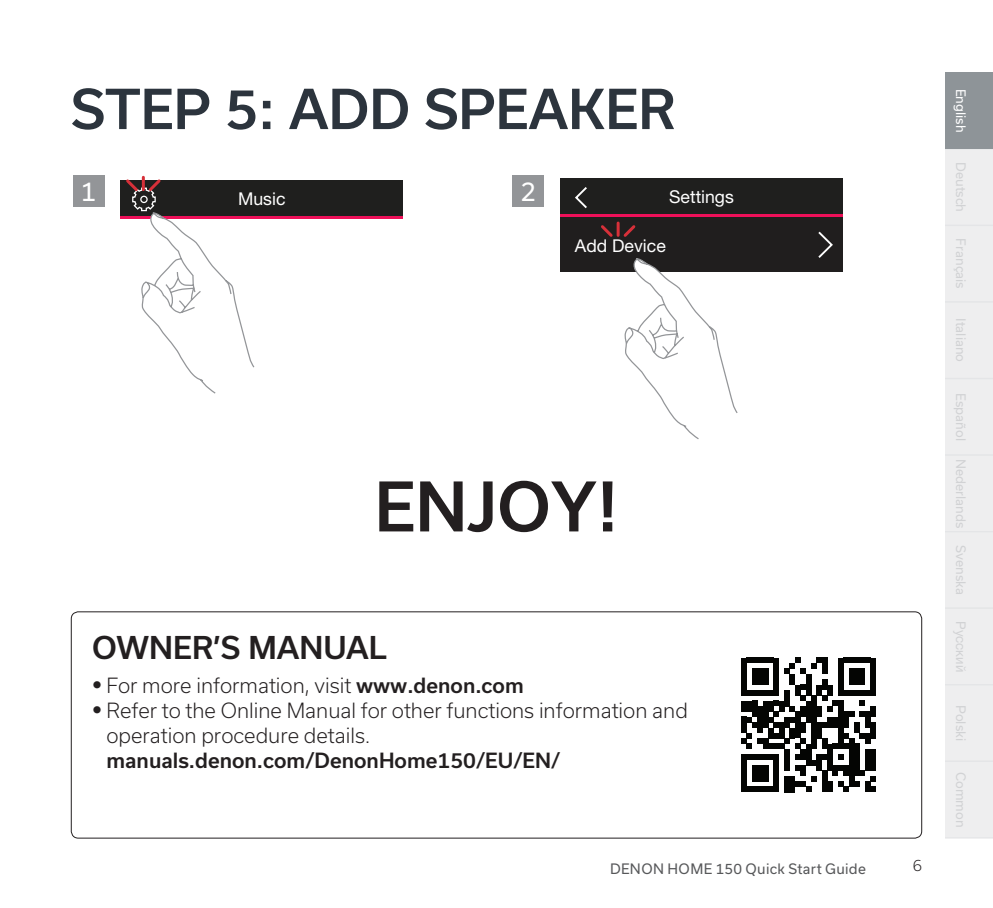
<style>
.page{position:relative;width:993px;height:908px;background:#fff}
.page>*{position:absolute;margin:0;border:0;box-sizing:border-box;transform-origin:0 0}
.t1{font:500 65px "Usual";color:#231f20}
.t2{font:500 52.5px "Usual";color:#2c343d}
.t3{font:500 30px "Usual";color:#231f20}
.t4{font:25px "Usual";color:#fff}
.t5{font:300 20px/25px "Usual";color:#231f20}
.t6{font:500 20px "Usual";color:#231f20}
.t7{font:17.75px "Helvetica Neue LT";color:#fff}
.t8{font:300 15px "Usual";color:#231f20}
.t9{font:13.75px "Usual";letter-spacing:.025em;color:#57585a}
.t10{font:13.25px "Helvetica Neue LTW1 G";color:#d1d2d4}
.t11{font:12.5px "Usual";color:#d1d2d4}
.t12{font:12.5px "Usual";color:#fff}
.s1{font-family:"Univers LT Std"}
.s2{font-weight:500}
</style>
<div class="page">
<div style="left:945px;top:149px;width:47px;height:689px;background:#eeeeef"></div>
<div style="left:944px;top:72px;width:48px;height:77px;background:#8e9498"></div>
<div style="left:120px;top:180px;width:283px;height:38px;background:#1f1f1e"></div>
<hr style="left:120px;top:216px;width:283px;height:2px;background:#ee1059">
<svg style="left:124px;top:176px;width:131px;height:218px"></svg>
<div style="left:560px;top:178px;width:282px;height:94px;background:#1f1f1e"></div>
<hr style="left:560px;top:214px;width:282px;height:2px;background:#ee1059">
<svg style="left:575px;top:187px;width:12px;height:22px"></svg>
<svg style="left:818px;top:231px;width:15px;height:27px"></svg>
<svg style="left:624px;top:258px;width:114px;height:181px"></svg>
<svg style="left:601px;top:222px;width:35px;height:15px"></svg>
<div style="left:71px;top:611px;width:850px;height:227px;border:1px solid #231f20;border-radius:7px"></div>
<div style="left:741px;top:657px;width:5px;height:38px;background:#040503"></div>
<div style="left:741px;top:754px;width:5px;height:37px;background:#040503"></div>
<div style="left:752px;top:668px;width:5px;height:16px;background:#040503"></div>
<div style="left:752px;top:765px;width:5px;height:16px;background:#040503"></div>
<div style="left:757px;top:668px;width:5px;height:16px;background:#040503"></div>
<div style="left:757px;top:765px;width:5px;height:16px;background:#040503"></div>
<div style="left:762px;top:668px;width:6px;height:16px;background:#040503"></div>
<div style="left:762px;top:765px;width:6px;height:16px;background:#040503"></div>
<svg style="left:746px;top:657px;width:27px;height:6px"></svg>
<svg style="left:746px;top:754px;width:27px;height:5px"></svg>
<svg style="left:746px;top:786px;width:27px;height:5px"></svg>
<div style="left:773px;top:657px;width:5px;height:38px;background:#040503"></div>
<div style="left:773px;top:754px;width:5px;height:37px;background:#040503"></div>
<div style="left:784px;top:748px;width:5px;height:22px;background:#040503"></div>
<div style="left:784px;top:775px;width:5px;height:16px;background:#040503"></div>
<div style="left:789px;top:673px;width:5px;height:11px;background:#040503"></div>
<div style="left:789px;top:775px;width:5px;height:16px;background:#040503"></div>
<svg style="left:784px;top:657px;width:21px;height:16px"></svg>
<svg style="left:741px;top:684px;width:64px;height:64px"></svg>
<div style="left:800px;top:748px;width:5px;height:11px;background:#040503"></div>
<div style="left:805px;top:673px;width:6px;height:22px;background:#040503"></div>
<div style="left:805px;top:700px;width:6px;height:22px;background:#040503"></div>
<div style="left:805px;top:743px;width:6px;height:22px;background:#040503"></div>
<div style="left:811px;top:695px;width:5px;height:53px;background:#040503"></div>
<svg style="left:811px;top:657px;width:10px;height:11px"></svg>
<div style="left:816px;top:684px;width:5px;height:11px;background:#040503"></div>
<div style="left:816px;top:705px;width:5px;height:11px;background:#040503"></div>
<div style="left:816px;top:722px;width:5px;height:16px;background:#040503"></div>
<div style="left:821px;top:657px;width:6px;height:16px;background:#040503"></div>
<div style="left:821px;top:679px;width:6px;height:10px;background:#040503"></div>
<svg style="left:821px;top:722px;width:6px;height:5px"></svg>
<div style="left:821px;top:738px;width:6px;height:10px;background:#040503"></div>
<svg style="left:794px;top:754px;width:33px;height:37px"></svg>
<div style="left:821px;top:770px;width:6px;height:21px;background:#040503"></div>
<div style="left:827px;top:684px;width:5px;height:11px;background:#040503"></div>
<div style="left:827px;top:716px;width:5px;height:11px;background:#040503"></div>
<div style="left:827px;top:743px;width:5px;height:27px;background:#040503"></div>
<div style="left:827px;top:781px;width:5px;height:10px;background:#040503"></div>
<svg style="left:821px;top:695px;width:16px;height:16px"></svg>
<div style="left:832px;top:716px;width:5px;height:11px;background:#040503"></div>
<svg style="left:832px;top:743px;width:5px;height:5px"></svg>
<div style="left:832px;top:765px;width:5px;height:10px;background:#040503"></div>
<div style="left:837px;top:657px;width:6px;height:38px;background:#040503"></div>
<div style="left:837px;top:700px;width:6px;height:48px;background:#040503"></div>
<svg style="left:838px;top:754px;width:5px;height:5px"></svg>
<svg style="left:837px;top:765px;width:6px;height:5px"></svg>
<div style="left:843px;top:711px;width:5px;height:16px;background:#040503"></div>
<svg style="left:843px;top:732px;width:5px;height:16px"></svg>
<div style="left:843px;top:765px;width:5px;height:10px;background:#040503"></div>
<svg style="left:838px;top:781px;width:10px;height:10px"></svg>
<div style="left:848px;top:668px;width:6px;height:16px;background:#040503"></div>
<div style="left:848px;top:738px;width:6px;height:48px;background:#040503"></div>
<div style="left:854px;top:668px;width:5px;height:16px;background:#040503"></div>
<div style="left:854px;top:722px;width:5px;height:10px;background:#040503"></div>
<div style="left:854px;top:743px;width:5px;height:32px;background:#040503"></div>
<svg style="left:854px;top:781px;width:5px;height:5px"></svg>
<div style="left:859px;top:668px;width:5px;height:16px;background:#040503"></div>
<svg style="left:848px;top:711px;width:16px;height:5px"></svg>
<svg style="left:859px;top:732px;width:5px;height:6px"></svg>
<svg style="left:859px;top:770px;width:5px;height:5px"></svg>
<svg style="left:843px;top:657px;width:27px;height:6px"></svg>
<svg style="left:843px;top:689px;width:27px;height:16px"></svg>
<div style="left:864px;top:711px;width:6px;height:16px;background:#040503"></div>
<div style="left:864px;top:732px;width:6px;height:11px;background:#040503"></div>
<div style="left:864px;top:748px;width:6px;height:22px;background:#040503"></div>
<div style="left:864px;top:781px;width:6px;height:10px;background:#040503"></div>
<div style="left:870px;top:657px;width:5px;height:38px;background:#040503"></div>
<div style="left:870px;top:705px;width:5px;height:11px;background:#040503"></div>
<div style="left:870px;top:722px;width:5px;height:16px;background:#040503"></div>
<div style="left:870px;top:748px;width:5px;height:22px;background:#040503"></div>
<svg style="left:870px;top:776px;width:5px;height:15px"></svg>
<div style="left:512px;top:175px;width:32px;height:31px;background:#939598"></div>
<div style="left:73px;top:175px;width:32px;height:31px;background:#939598"></div>
<h2 class="t2" style="left:71px;top:79px;width:606px">STEP 5: ADD SPEAKER</h2>
<p class="t4" style="left:81px;top:177px;width:17px">1</p>
<p class="t4" style="left:520px;top:177px;width:17px">2</p>
<p class="t7" style="left:238px;top:188px;width:49px">Music</p>
<p class="t7" style="left:669px;top:186px;width:66px">Settings</p>
<p class="t7" style="left:574px;top:235px;width:92px">Add Device</p>
<h1 class="t1" style="left:374px;top:469px;width:245px">ENJOY!</h1>
<h3 class="t3" style="left:92px;top:629px;width:296px">OWNER’S MANUAL</h3>
<p class="t5" style="left:92px;top:672px;width:433px"><span class="s1">•</span> For more information, visit <span class="s2">www.denon.com</span></p>
<p class="t5" style="left:106px;top:697px;width:583px;text-indent:-14px"><span class="s1">•</span> Refer to the Online Manual for other functions information and operation procedure details.</p>
<p class="t6" style="left:106px;top:748px;width:455px">manuals.denon.com/DenonHome150/EU/EN/</p>
<p class="t9" style="left:609px;top:861px;width:257px">DENON HOME 150 Quick Start Guide</p>
<p class="t8" style="left:912px;top:856px;width:11px">6</p>
<p class="t12" style="left:967px;top:89px;width:45px;rotate:90deg">English</p>
<p class="t11" style="left:967px;top:162px;width:52px;rotate:90deg">Deutsch</p>
<p class="t11" style="left:967px;top:238px;width:52px;rotate:90deg">Français</p>
<p class="t11" style="left:967px;top:318px;width:45px;rotate:90deg">Italiano</p>
<p class="t11" style="left:967px;top:392px;width:49px;rotate:90deg">Español</p>
<p class="t11" style="left:967px;top:458px;width:71px;rotate:90deg">Nederlands</p>
<p class="t11" style="left:967px;top:544px;width:51px;rotate:90deg">Svenska</p>
<p class="t10" style="left:968px;top:620px;width:53px;rotate:90deg">Pусский</p>
<p class="t11" style="left:967px;top:704px;width:37px;rotate:90deg">Polski</p>
<p class="t11" style="left:967px;top:771px;width:57px;rotate:90deg">Common</p>
</div>
